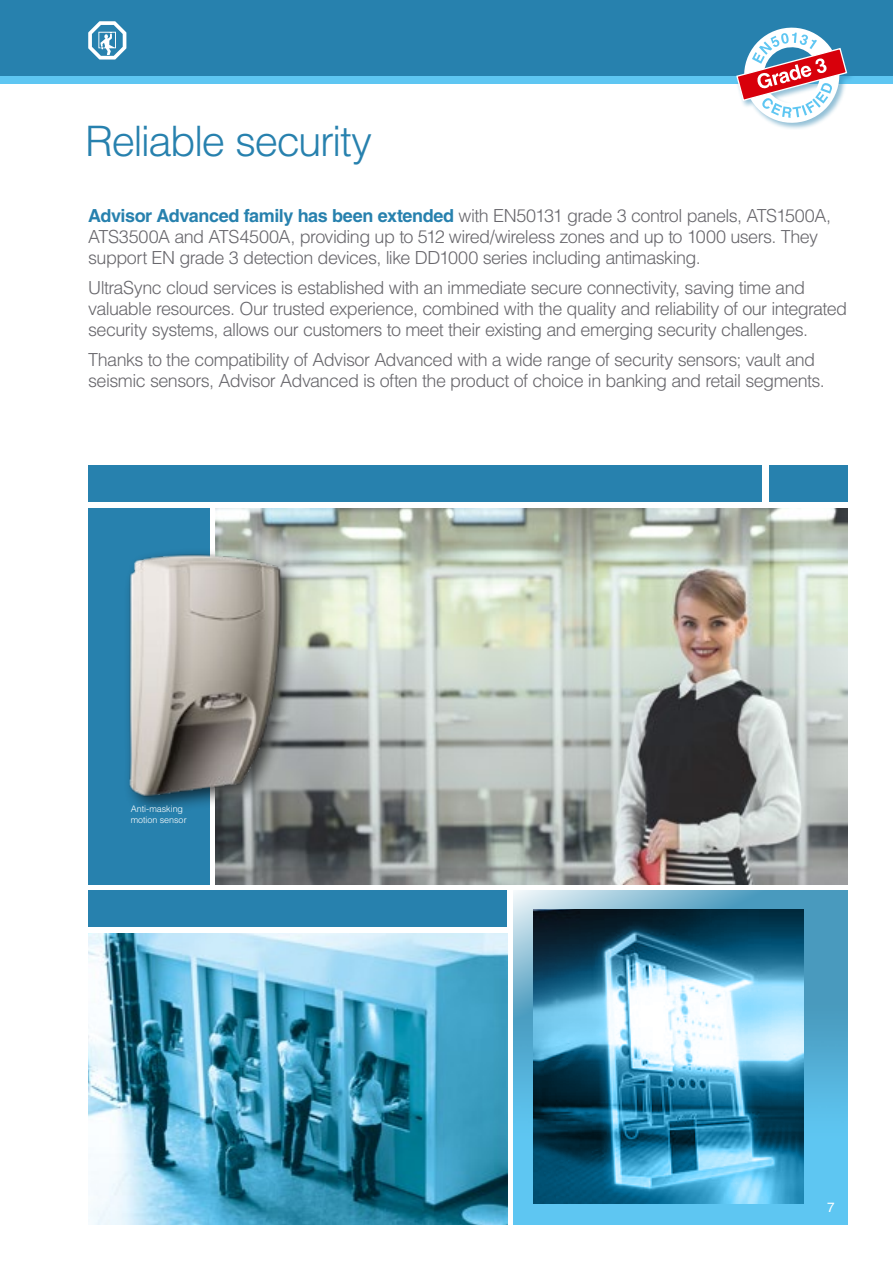
<style>
.page{position:relative;width:893px;height:1263px;background:#fff}
.page>*{position:absolute;margin:0;border:0;box-sizing:border-box;transform-origin:0 0}
.t1{font:300 42px "Helvetica LT Std";letter-spacing:-.04em;color:#2781ae}
.t2{font:300 18px/21px "Helvetica LT Std";letter-spacing:-.03em;color:#68676c}
.t3{font:13.5px "Helvetica LT Std";color:#fff}
.t4{font:300 9px/10.5px "Helvetica LT Std";letter-spacing:-.005em;color:#fff}
.s1{font-weight:700;color:#2781ae}
</style>
<div class="page">
<div style="left:88px;top:466px;width:674px;height:36px;background:#2781ae"></div>
<div style="left:769px;top:466px;width:78px;height:36px;background:#2781ae"></div>
<div style="left:88px;top:508px;width:121px;height:376px;background:#2781ae"></div>
<div style="left:88px;top:891px;width:419px;height:36px;background:#2781ae"></div>
<img style="left:216px;top:508px;width:631px;height:376px">
<div style="left:0;top:0;width:893px;height:77px;background:#2781ae"></div>
<div style="left:0;top:77px;width:893px;height:7px;background:#5ec6f2"></div>
<svg style="left:88px;top:21px;width:38px;height:39px"></svg>
<div style="left:123px;top:547px;width:178px;height:267px;background:#000;opacity:.65"></div>
<img style="left:123px;top:551px;width:170px;height:255px">
<img style="left:88px;top:933px;width:419px;height:292px">
<img style="left:513px;top:891px;width:334px;height:334px">
<div style="left:735px;top:26px;width:119px;height:104px;background:#2781ae;opacity:.5"></div>
<svg style="left:736px;top:28px;width:111px;height:95px"></svg>
<h1 class="t1" style="left:85px;top:114px;width:289px">Reliable security</h1>
<p class="t2" style="left:88px;top:205px;width:744px"><span class="s1">Advisor Advanced family has been extended</span> with EN50131 grade 3 control panels, ATS1500A,<br>ATS3500A and ATS4500A, providing up to 512 wired/wireless zones and up to 1000 users. They support EN grade 3 detection devices, like DD1000 series including antimasking.</p>
<p class="t2" style="left:88px;top:277px;width:760px">UltraSync cloud services is established with an immediate secure connectivity, saving time and valuable resources. Our trusted experience, combined with the quality and reliability of our integrated security systems, allows our customers to meet their existing and emerging security challenges.</p>
<p class="t2" style="left:88px;top:349px;width:738px">Thanks to the compatibility of Advisor Advanced with a wide range of security sensors; vault and seismic sensors, Advisor Advanced is often the product of choice in banking and retail segments.</p>
<p class="t4" style="left:131px;top:804px;width:57px">Anti-masking motion sensor</p>
<p class="t3" style="left:827px;top:1199px;width:9px">7</p>
</div>
